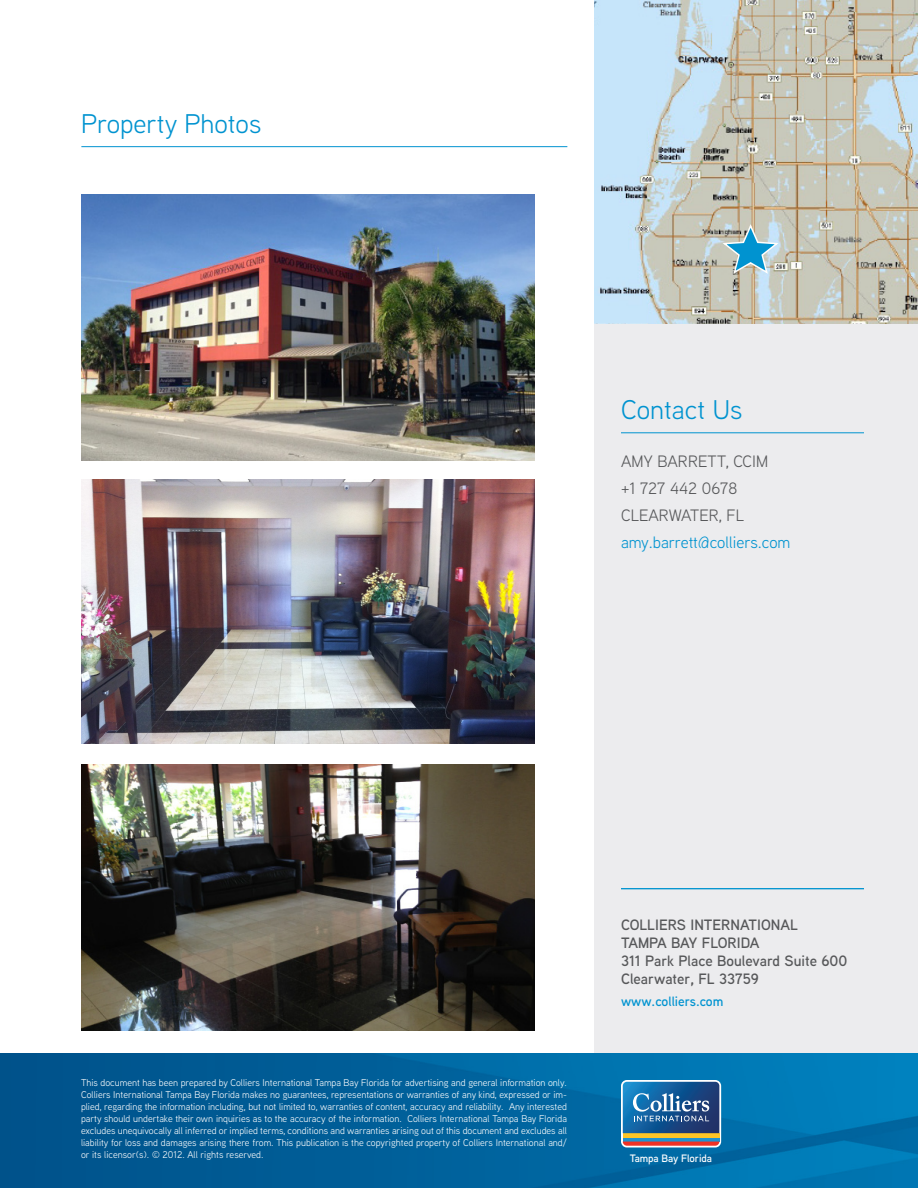
<style>
.page{position:relative;width:918px;height:1188px;background:#fff}
.page>*{position:absolute;margin:0;border:0;box-sizing:border-box;transform-origin:0 0}
.subheads{font:27px "Aaux Next";color:#0093d0}
.contact{font:16.5px "Aaux Next";color:#57585a}
.contact-2{font:16.5px "Aaux Next";color:#0093d0}
.address{font:600 15px "Aaux Next";color:#57585a}
.address-2{font:600 13.5px "Aaux Next";color:#0093d0}
.t1{font:600 10.8px "Aaux Next";letter-spacing:-.01em;color:#fff}
.t2{font:9.75px/12px "Aaux Next";color:#fff;text-align:justify}
</style>
<div class="page">
<img style="left:0;top:1053px;width:918px;height:135px">
<svg style="left:621px;top:1080px;width:100px;height:67px;background:#577999"></svg>
<hr style="left:81px;top:146px;width:486px;height:1px;background:#0093d0">
<img style="left:594px;top:0;width:324px;height:324px">
<div style="left:594px;top:324px;width:324px;height:729px;background:#ececee"></div>
<hr style="left:621px;top:432px;width:243px;height:1px;background:#0093d0">
<hr style="left:621px;top:888px;width:243px;height:1px;background:#0093d0">
<svg style="left:721px;top:224px;width:60px;height:51px;background:#94bdc8"></svg>
<img style="left:81px;top:480px;width:454px;height:264px">
<img style="left:81px;top:765px;width:454px;height:265px">
<img style="left:81px;top:194px;width:454px;height:266px">
<p class="subheads" style="left:81px;top:105px;width:182px">Property Photos</p>
<p class="subheads" style="left:621px;top:391px;width:123px">Contact Us</p>
<p class="contact" style="left:621px;top:450px;width:149px">AMY BARRETT, CCIM</p>
<p class="contact" style="left:621px;top:477px;width:118px">+1 727 442 0678</p>
<p class="contact" style="left:621px;top:504px;width:125px">CLEARWATER, FL</p>
<p class="contact-2" style="left:621px;top:531px;width:171px">amy.barrett@colliers.com</p>
<p class="t2" style="left:81px;top:1077px;width:488px">This document has been prepared by Colliers International Tampa Bay Florida for advertising and general information only.<br>Colliers International Tampa Bay Florida makes no guarantees, representations or warranties of any kind, expressed or im&shy;plied, regarding the information including, but not limited to, warranties of content, accuracy and reliability. Any interested party should undertake their own inquiries as to the accuracy of the information. Colliers International Tampa Bay Florida excludes unequivocally all inferred or implied terms, conditions and warranties arising out of this document and excludes all liability for loss and damages arising there from. This publication is the copyrighted property of Colliers International and/ or its licensor(s). © 2012. All rights reserved.</p>
<p class="address" style="left:621px;top:914px;width:179px">COLLIERS INTERNATIONAL</p>
<p class="address" style="left:621px;top:932px;width:140px">TAMPA BAY FLORIDA</p>
<p class="address" style="left:621px;top:950px;width:228px">311 Park Place Boulevard Suite 600</p>
<p class="address" style="left:621px;top:968px;width:139px">Clearwater, FL 33759</p>
<p class="address-2" style="left:621px;top:992px;width:104px">www.colliers.com</p>
<p class="t1" style="left:630px;top:1150px;width:84px">Tampa Bay Florida</p>
</div>
